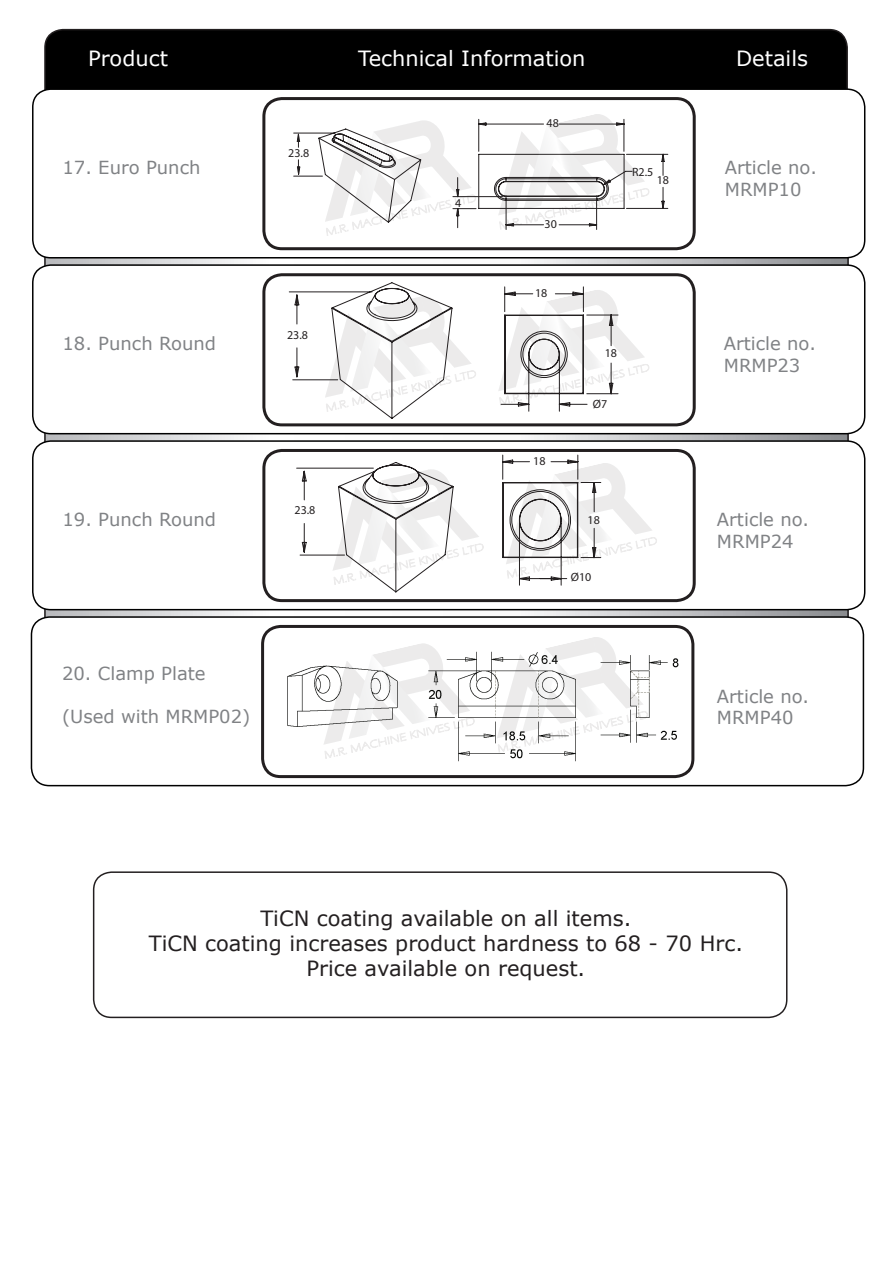
<style>
.page{position:relative;width:893px;height:1263px;background:#fff}
.page>*{position:absolute;margin:0;border:0;box-sizing:border-box;transform-origin:0 0}
.t1{font:21px/25.2px "Verdana";color:#231f20;text-align:center}
.t2{font:21px "Verdana";color:#fff}
.t3{font:18px/21.6px "Verdana";color:#808285}
.t4{font:12px "Myriad Pro";color:#231f20}
</style>
<div class="page">
<svg style="left:47px;top:258px;width:799px;height:358px"></svg>
<div style="left:45px;top:30px;width:802px;height:96px;background:#000;border-radius:18px"></div>
<div style="left:44px;top:29px;width:804px;height:98px;border:2px solid #231f20;border-radius:18px"></div>
<div style="left:33px;top:89px;width:832px;height:169px;background:#fff;border-radius:18px"></div>
<div style="left:32px;top:88px;width:833px;height:170px;border:2px solid #000;border-radius:18px"></div>
<div style="left:33px;top:265px;width:832px;height:169px;background:#fff;border-radius:18px"></div>
<div style="left:32px;top:264px;width:833px;height:170px;border:2px solid #000;border-radius:18px"></div>
<div style="left:33px;top:441px;width:832px;height:169px;background:#fff;border-radius:18px"></div>
<div style="left:32px;top:440px;width:833px;height:170px;border:2px solid #000;border-radius:18px"></div>
<div style="left:262px;top:97px;width:434px;height:153px;border:3px solid #231f20;border-radius:18px"></div>
<div style="left:262px;top:273px;width:434px;height:153px;border:3px solid #231f20;border-radius:18px"></div>
<div style="left:262px;top:449px;width:434px;height:153px;border:3px solid #231f20;border-radius:18px"></div>
<div style="left:93px;top:871px;width:694px;height:147px;border:2px solid #231f20;border-radius:18px"></div>
<div style="left:31px;top:616px;width:833px;height:170px;border:2px solid #000;border-radius:18px"></div>
<div style="left:261px;top:625px;width:433px;height:153px;border:3px solid #231f20;border-radius:18px"></div>
<img style="left:287px;top:651px;width:392px;height:111px">
<svg style="left:293px;top:114px;width:376px;height:122px"></svg>
<svg style="left:288px;top:282px;width:361px;height:137px"></svg>
<svg style="left:296px;top:454px;width:361px;height:139px"></svg>
<svg style="left:323px;top:643px;width:152px;height:119px"></svg>
<svg style="left:497px;top:637px;width:151px;height:121px"></svg>
<p class="t2" style="left:88px;top:44px;width:81px">Product</p>
<p class="t2" style="left:358px;top:44px;width:229px">Technical Information</p>
<p class="t2" style="left:736px;top:44px;width:74px">Details</p>
<p class="t4" style="left:547px;top:116px;width:14px">48</p>
<p class="t4" style="left:288px;top:146px;width:22px">23.8</p>
<p class="t3" style="left:63px;top:157px;width:139px">17. Euro Punch</p>
<p class="t4" style="left:632px;top:164px;width:23px">R2.5</p>
<p class="t4" style="left:657px;top:172px;width:14px">18</p>
<p class="t3" style="left:725px;top:157px;width:94px">Article no.<br>MRMP10</p>
<p class="t4" style="left:455px;top:195px;width:8px">4</p>
<p class="t4" style="left:545px;top:216px;width:14px">30</p>
<p class="t4" style="left:535px;top:286px;width:14px">18</p>
<p class="t3" style="left:63px;top:333px;width:155px">18. Punch Round</p>
<p class="t4" style="left:287px;top:328px;width:22px">23.8</p>
<p class="t4" style="left:605px;top:346px;width:14px">18</p>
<p class="t3" style="left:724px;top:333px;width:94px">Article no.<br>MRMP23</p>
<p class="t4" style="left:593px;top:396px;width:16px">Ø7</p>
<p class="t4" style="left:533px;top:453px;width:14px">18</p>
<p class="t3" style="left:63px;top:509px;width:155px">19. Punch Round</p>
<p class="t4" style="left:294px;top:502px;width:22px">23.8</p>
<p class="t4" style="left:588px;top:513px;width:14px">18</p>
<p class="t3" style="left:717px;top:509px;width:94px">Article no.<br>MRMP24</p>
<p class="t4" style="left:571px;top:570px;width:22px">Ø10</p>
<p class="t3" style="left:62px;top:663px;width:145px">20. Clamp Plate</p>
<p class="t3" style="left:62px;top:706px;width:190px">(Used with MRMP02)</p>
<p class="t3" style="left:717px;top:685px;width:94px">Article no.<br>MRMP40</p>
<p class="t1" style="left:149px;top:905px;width:596px">TiCN coating available on all items.<br>TiCN coating increases product hardness to 68 - 70 Hrc.<br>Price available on request.</p>
</div>
